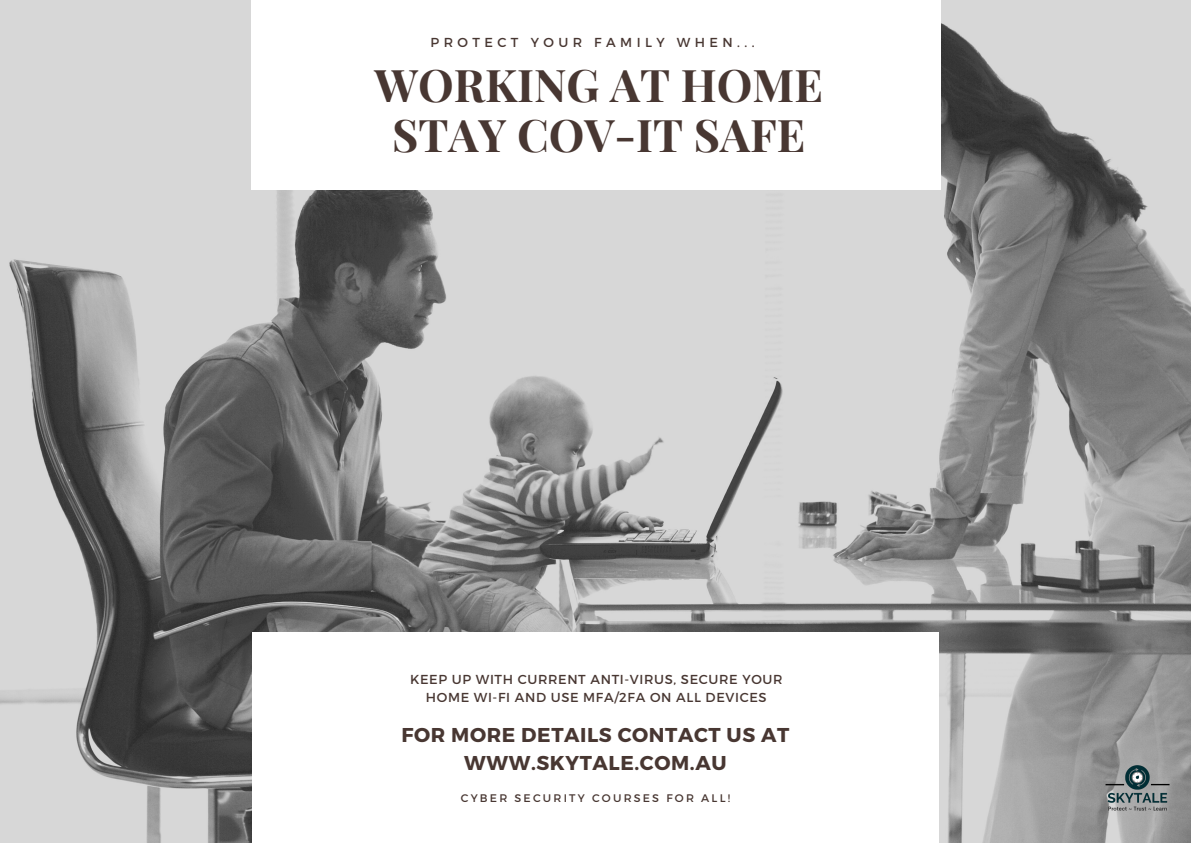
<style>
.page{position:relative;width:1191px;height:843px;background:#fff}
.page>*{position:absolute;margin:0;border:0;box-sizing:border-box;transform-origin:0 0}
.t1{font:700 45px "Playfair Display";color:#483732}
.t2{font:700 20px/27.8px "Montserrat";letter-spacing:.03em;color:#483732;text-align:center}
.t3{font:13px/18px "Montserrat";letter-spacing:.05em;color:#483732;text-align:center}
.t4{font:13px "Montserrat";letter-spacing:.34em;color:#483732}
.t5{font:11px "Montserrat";letter-spacing:.2em;color:#483732}
</style>
<div class="page">
<img style="left:0;top:0;width:1190px;height:842px">
<div style="left:251px;top:0;width:689px;height:189px;background:#fff"></div>
<div style="left:253px;top:632px;width:685px;height:210px;background:#fff"></div>
<img style="left:1083px;top:734px;width:107px;height:108px">
<p class="t4" style="left:430px;top:34px;width:325px">PROTECT YOUR FAMILY WHEN...</p>
<p class="t1" style="left:374px;top:53px;width:450px">WORKING AT HOME</p>
<p class="t1" style="left:392px;top:103px;width:415px">STAY COV-IT SAFE</p>
<p class="t3" style="left:410px;top:669px;width:374px">KEEP UP WITH CURRENT ANTI-VIRUS, SECURE YOUR<br>HOME WI-FI AND USE MFA/2FA ON ALL DEVICES</p>
<p class="t2" style="left:401px;top:719px;width:389px">FOR MORE DETAILS CONTACT US AT<br>WWW.SKYTALE.COM.AU</p>
<p class="t5" style="left:461px;top:790px;width:271px">CYBER SECURITY COURSES FOR ALL!</p>
</div>
